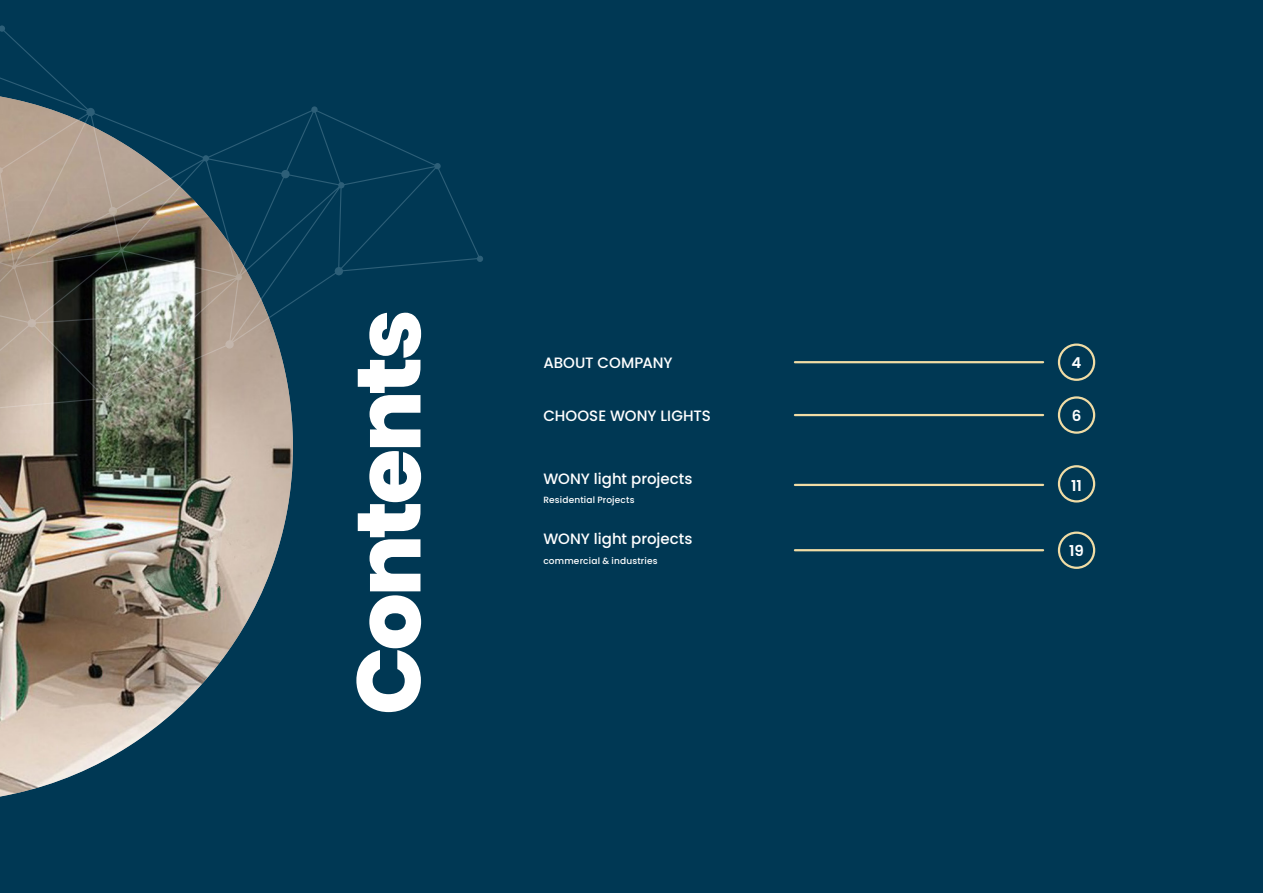
<style>
.page{position:relative;width:1263px;height:893px;background:#003854}
.page>*{position:absolute;margin:0;border:0;box-sizing:border-box;transform-origin:0 0}
.Headline_-_ExtraBold{font:800 90px "Poppins";letter-spacing:-.04em;color:#fff}
.Headline_-_ExtraBold-2{font:500 15px "Poppins";color:#fff}
.Subhead_-_Medium__Al{font:500 15px "Poppins";letter-spacing:-.005em;color:#fff}
._10_pt{font:600 15px "Poppins";color:#fff}
.Headline_-_ExtraBold-3{font:500 9px "Poppins";letter-spacing:.02em;color:#fff}
</style>
<div class="page">
<div style="left:1058px;top:531px;width:37px;height:38px;border:2px solid #f0dca5;border-radius:50%"></div>
<div style="left:1058px;top:465px;width:37px;height:37px;border:2px solid #f0dca5;border-radius:50%"></div>
<div style="left:1058px;top:396px;width:37px;height:38px;border:2px solid #f0dca5;border-radius:50%"></div>
<div style="left:1058px;top:343px;width:37px;height:38px;border:2px solid #f0dca5;border-radius:50%"></div>
<hr style="left:795px;top:549px;width:248px;height:2px;background:#f0dca5">
<hr style="left:795px;top:484px;width:248px;height:2px;background:#f0dca5">
<hr style="left:795px;top:414px;width:248px;height:2px;background:#f0dca5">
<hr style="left:795px;top:361px;width:248px;height:2px;background:#f0dca5">
<img style="left:0;top:419px;width:293px;height:377px">
<svg style="left:0;top:25px;width:483px;height:394px"></svg>
<p class="Headline_-_ExtraBold" style="left:337px;top:715px;width:407px;rotate:-90deg">Contents</p>
<p class="Subhead_-_Medium__Al" style="left:543px;top:354px;width:131px">ABOUT COMPANY</p>
<p class="_10_pt" style="left:1071px;top:354px;width:11px">4</p>
<p class="Headline_-_ExtraBold-2" style="left:543px;top:407px;width:169px">CHOOSE WONY LIGHTS</p>
<p class="Headline_-_ExtraBold-2" style="left:543px;top:470px;width:151px">WONY light projects</p>
<p class="Headline_-_ExtraBold-3" style="left:543px;top:495px;width:93px">Residential Projects</p>
<p class="Headline_-_ExtraBold-2" style="left:543px;top:530px;width:151px">WONY light projects</p>
<p class="Headline_-_ExtraBold-3" style="left:543px;top:555px;width:116px">commercial &amp; industries</p>
<p class="_10_pt" style="left:1072px;top:407px;width:11px">6</p>
<p class="_10_pt" style="left:1071px;top:477px;width:12px">11</p>
<p class="_10_pt" style="left:1069px;top:542px;width:16px">19</p>
</div>
